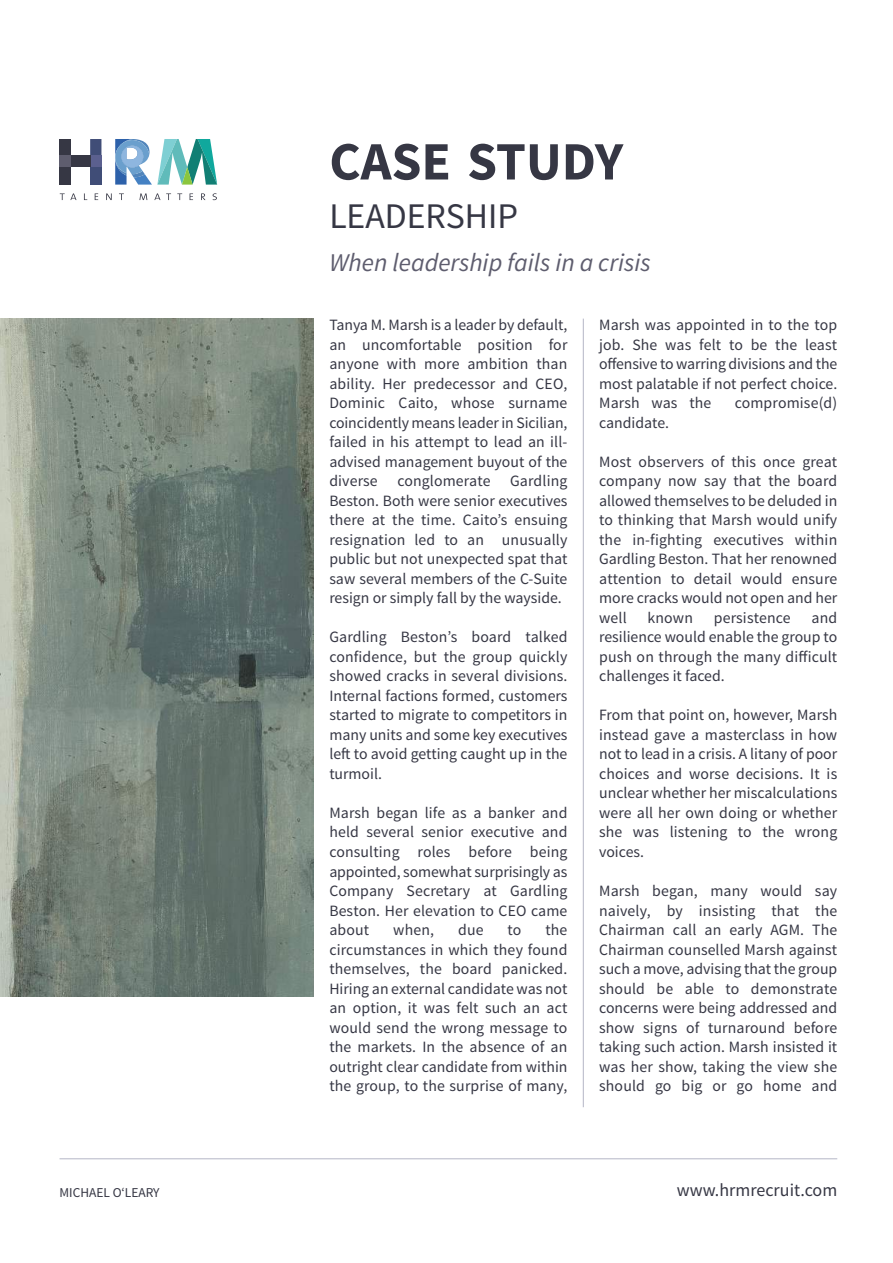
<style>
.page{position:relative;width:893px;height:1263px;background:#fff}
.page>*{position:absolute;margin:0;border:0;box-sizing:border-box;transform-origin:0 0}
.t1{font:700 54px "Source Sans Pro";color:#363744}
.t2{font:36px "Source Sans Pro";color:#363744}
.t3{font:italic 25.5px "Source Sans Pro";color:#5e5d6e}
.t4{font:18px "Source Sans Pro";color:#363744}
.t5{font:15.75px/19.5px "Source Sans Pro";color:#363744;text-align:justify}
.t6{font:13.5px "Source Sans Pro";color:#363744}
</style>
<div class="page">
<svg style="left:60px;top:193px;width:17px;height:7px"></svg>
<svg style="left:95px;top:193px;width:3px;height:7px"></svg>
<svg style="left:106px;top:193px;width:6px;height:7px"></svg>
<svg style="left:119px;top:193px;width:5px;height:7px"></svg>
<svg style="left:139px;top:193px;width:8px;height:7px"></svg>
<svg style="left:154px;top:193px;width:17px;height:7px"></svg>
<svg style="left:177px;top:193px;width:5px;height:7px"></svg>
<svg style="left:190px;top:193px;width:3px;height:7px"></svg>
<svg style="left:201px;top:193px;width:4px;height:7px"></svg>
<svg style="left:213px;top:193px;width:4px;height:7px"></svg>
<div style="left:60px;top:139px;width:11px;height:17px;background:#363744"></div>
<div style="left:60px;top:167px;width:11px;height:18px;background:#363744"></div>
<div style="left:60px;top:156px;width:11px;height:11px;background:#5e5d6e"></div>
<div style="left:90px;top:139px;width:11px;height:17px;background:#404d77"></div>
<div style="left:90px;top:167px;width:11px;height:18px;background:#404d77"></div>
<div style="left:90px;top:156px;width:11px;height:11px;background:#5b608f"></div>
<div style="left:71px;top:156px;width:19px;height:11px;background:#363744"></div>
<svg style="left:115px;top:139px;width:102px;height:46px"></svg>
<hr style="left:583px;top:319px;width:1px;height:788px;background:#b4b6c6">
<hr style="left:60px;top:1158px;width:777px;height:1px;background:#b4b6c6">
<img style="left:0;top:319px;width:313px;height:677px">
<p class="t6" style="left:60px;top:1184px;width:102px">MICHAEL O‘LEARY</p>
<h1 class="t1" style="left:329px;top:127px;width:295px">CASE STUDY</h1>
<h2 class="t2" style="left:329px;top:193px;width:190px">LEADERSHIP</h2>
<h3 class="t3" style="left:329px;top:247px;width:323px">When leadership fails in a crisis</h3>
<p class="t5" style="left:329px;top:316px;width:240px">Tanya M. Marsh is a leader by default, an uncomfortable position for anyone with more ambition than ability. Her predecessor and CEO, Dominic Caito, whose surname coincidently means leader in Sicilian, failed in his attempt to lead an ill&shy;advised management buyout of the diverse conglomerate Gardling Beston. Both were senior executives there at the time. Caito’s ensuing resignation led to an unusually public but not unexpected spat that saw several members of the C-Suite resign or simply fall by the wayside.</p>
<p class="t5" style="left:329px;top:628px;width:240px">Gardling Beston’s board talked confidence, but the group quickly showed cracks in several divisions.<br>Internal factions formed, customers started to migrate to competitors in many units and some key executives left to avoid getting caught up in the turmoil.</p>
<p class="t5" style="left:329px;top:803px;width:240px">Marsh began life as a banker and held several senior executive and consulting roles before being appointed, somewhat surprisingly as Company Secretary at Gardling Beston. Her elevation to CEO came about</p>
<p class="t5" style="left:329px;top:920px;width:240px;text-indent:216px">the circumstances in which they found themselves, the board panicked.<br>Hiring an external candidate was not an option, it was felt such an act would send the wrong message to the markets. In the absence of an outright clear candidate from within the group, to the surprise of many,</p>
<p class="t5" style="left:393px;top:920px;width:42px">when,</p>
<p class="t5" style="left:458px;top:920px;width:27px">due</p>
<p class="t5" style="left:508px;top:920px;width:15px">to</p>
<p class="t5" style="left:599px;top:316px;width:240px">Marsh was appointed in to the top job. She was felt to be the least offensive to warring divisions and the most palatable if not perfect choice.<br>Marsh was the</p>
<p class="t5" style="left:735px;top:394px;width:104px">compromise(d)</p>
<p class="t5" style="left:599px;top:413px;width:72px">candidate.</p>
<p class="t5" style="left:599px;top:452px;width:240px">Most observers of this once great company now say that the board allowed themselves to be deluded in to thinking that Marsh would unify the in-fighting executives within Gardling Beston. That her renowned attention to detail would ensure more cracks would not open and her well</p>
<p class="t5" style="left:599px;top:608px;width:240px;text-indent:212px">and resilience would enable the group to push on through the many difficult challenges it faced.</p>
<p class="t5" style="left:599px;top:706px;width:240px">From that point on, however, Marsh instead gave a masterclass in how not to lead in a crisis. A litany of poor choices and worse decisions. It is unclear whether her miscalculations were all her own doing or whether she was listening to the wrong voices.</p>
<p class="t5" style="left:599px;top:881px;width:240px">Marsh began, many would say naively, by insisting that the Chairman call an early AGM. The Chairman counselled Marsh against such a move, advising that the group should be able to demonstrate concerns were being addressed and show signs of turnaround before taking such action. Marsh insisted it was her show, taking the view she should go big or go home and</p>
<p class="t5" style="left:648px;top:608px;width:47px">known</p>
<p class="t5" style="left:714px;top:608px;width:78px">persistence</p>
<p class="t4" style="left:677px;top:1178px;width:162px">www.hrmrecruit.com</p>
</div>
